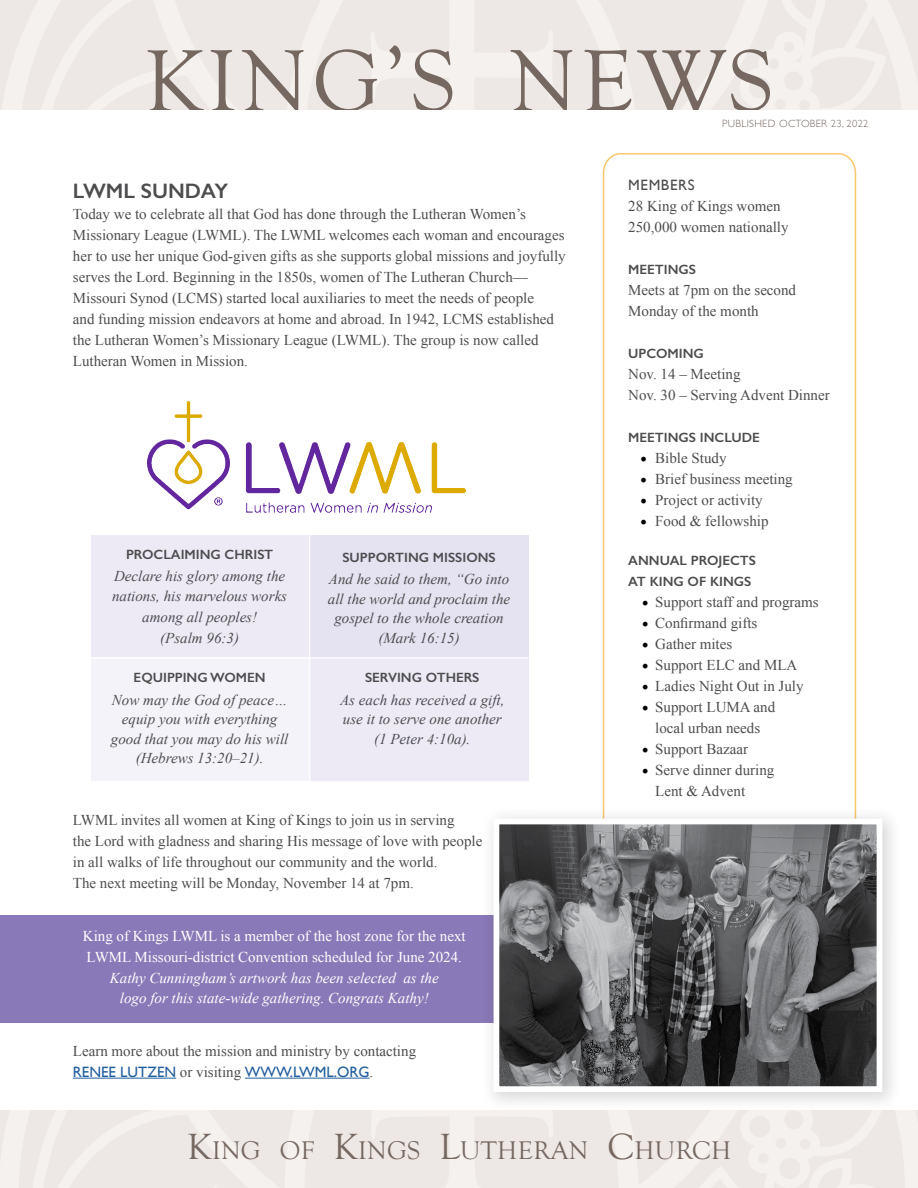
<style>
.page{position:relative;width:918px;height:1188px;background:#fff}
.page>*{position:absolute;margin:0;border:0;box-sizing:border-box;transform-origin:0 0}
.t1{font:90px "Goudy Old Style T";letter-spacing:.05em;color:#766761}
.t2{font:26.25px "Goudy Old Style T";letter-spacing:.015em;color:#766761}
.t3{font:600 21px "Gill Sans";color:#4d4d4f}
.t4{font:15px/21px "Times New Roman";color:#4d4d4f}
.t5{font:italic 15px/19.5px "Times New Roman";color:#4d4d4f;text-align:center}
.t6{font:15px/21px "Times New Roman";color:#fff}
.t7{font:italic 15px/19.5px "Times New Roman";color:#fff;text-align:center}
.t8{font:15px "Gill Sans";color:#215e9e}
.t9{font:15px "Gill Sans";letter-spacing:.04em;color:#4d4d4f}
.t10{font:600 13.5px/21px "Gill Sans";color:#4d4d4f}
.t11{font:300 10.5px "Gill Sans";letter-spacing:.03em;color:#766761}
.s1{font-family:"Times New Roman";color:#4d4d4f}
.s2{font-family:"Minion Pro";font-size:18px;color:#000}
.s3{font-size:37.5px}
</style>
<div class="page">
<hr style="left:73px;top:1078px;width:103px;height:1px;background:#215e9e">
<hr style="left:245px;top:1078px;width:125px;height:1px;background:#215e9e">
<div style="left:0;top:915px;width:502px;height:108px;background:#8a79b8"></div>
<svg style="left:0;top:1111px;width:918px;height:77px;background:#efeae7"></svg>
<svg style="left:0;top:0;width:918px;height:110px;background:#efeae7"></svg>
<div style="left:92px;top:535px;width:218px;height:124px;background:#edeaf5"></div>
<div style="left:310px;top:657px;width:218px;height:123px;background:#edeaf5"></div>
<div style="left:310px;top:535px;width:218px;height:124px;background:#e5e2f1"></div>
<div style="left:92px;top:657px;width:218px;height:123px;background:#f4f3f9"></div>
<svg style="left:602px;top:153px;width:255px;height:653px"></svg>
<img style="left:148px;top:402px;width:317px;height:110px">
<div style="left:480px;top:806px;width:423px;height:306px;background:#000;opacity:.15"></div>
<img style="left:501px;top:826px;width:374px;height:259px">
<div style="left:494px;top:819px;width:388px;height:273px;border:6px solid #fff"></div>
<hr style="left:309px;top:535px;width:1px;height:245px;background:#fff">
<hr style="left:91px;top:657px;width:437px;height:2px;background:#fff">
<h1 class="t1" style="left:144px;top:32px;width:631px">KING’S NEWS</h1>
<p class="t11" style="left:722px;top:116px;width:148px">PUBLISHED OCTOBER 23, 2022</p>
<h3 class="t3" style="left:73px;top:178px;width:157px">LWML SUNDAY</h3>
<p class="t4" style="left:73px;top:203px;width:494px">Today we to celebrate all that God has done through the Lutheran Women’s Missionary League (LWML). The LWML welcomes each woman and encourages her to use her unique God-given gifts as she supports global missions and joyfully serves the Lord. Beginning in the 1850s, women of The Lutheran Church— Missouri Synod (LCMS) started local auxiliaries to meet the needs of people<br>and funding mission endeavors at home and abroad. In 1942, LCMS established the Lutheran Women’s Missionary League (LWML). The group is now called Lutheran Women in Mission.</p>
<p class="t10" style="left:126px;top:544px;width:149px">PROCLAIMING CHRIST</p>
<p class="t5" style="left:112px;top:566px;width:177px;text-align:left">Declare his glory among the nations, his marvelous works</p>
<p class="t5" style="left:142px;top:606px;width:116px;line-height:21px">among all peoples! (Psalm 96:3)</p>
<p class="t10" style="left:134px;top:667px;width:134px">EQUIPPING WOMEN</p>
<p class="t5" style="left:111px;top:690px;width:179px">Now may the God of peace… equip you with everything good that you may do his will (Hebrews 13:20–21).</p>
<p class="t10" style="left:342px;top:547px;width:155px">SUPPORTING MISSIONS</p>
<p class="t5" style="left:328px;top:569px;width:184px">And he said to them, “Go into all the world and proclaim the gospel to the whole creation (Mark 16:15)</p>
<p class="t10" style="left:365px;top:667px;width:116px">SERVING OTHERS</p>
<p class="t5" style="left:340px;top:690px;width:166px">As each has received a gift, use it to serve one another (1 Peter 4:10a).</p>
<p class="t4" style="left:73px;top:809px;width:411px">LWML invites all women at King of Kings to join us in serving<br>the Lord with gladness and sharing His message of love with people in all walks of life throughout our community and the world.<br>The next meeting will be Monday, November 14 at 7pm.</p>
<p class="t6" style="left:83px;top:926px;width:384px">King of Kings LWML is a member of the host zone for the next<br>LWML Missouri-district Convention scheduled for June 2024.</p>
<p class="t7" style="left:110px;top:968px;width:330px">Kathy Cunningham’s artwork has been selected as the logo for this state-wide gathering. Congrats Kathy!</p>
<p class="t4" style="left:73px;top:1040px;width:345px">Learn more about the mission and ministry by contacting</p>
<p class="t8" style="left:73px;top:1063px;width:302px">RENEE LUTZEN <span class="s1">or visiting</span> WWW.LWML.ORG<span class="s1">.</span></p>
<p class="t9" style="left:628px;top:176px;width:68px">MEMBERS</p>
<p class="t4" style="left:628px;top:195px;width:162px">28 King of Kings women<br>250,000 women nationally</p>
<p class="t10" style="left:628px;top:259px;width:69px">MEETINGS</p>
<p class="t4" style="left:628px;top:279px;width:169px">Meets at 7pm on the second<br>Monday of the month</p>
<p class="t10" style="left:628px;top:343px;width:77px">UPCOMING</p>
<p class="t4" style="left:628px;top:363px;width:203px">Nov. 14 – Meeting<br>Nov. 30 – Serving Advent Dinner</p>
<p class="t10" style="left:628px;top:427px;width:133px">MEETINGS INCLUDE</p>
<p class="t4" style="left:640px;top:447px;width:88px"><span class="s2">•</span> Bible Study</p>
<p class="t4" style="left:640px;top:468px;width:154px"><span class="s2">•</span> Brief business meeting</p>
<p class="t4" style="left:640px;top:489px;width:124px"><span class="s2">•</span> Project or activity</p>
<p class="t4" style="left:640px;top:510px;width:130px"><span class="s2">•</span> Food &amp; fellowship</p>
<p class="t10" style="left:628px;top:550px;width:129px">ANNUAL PROJECTS<br>AT KING OF KINGS</p>
<p class="t4" style="left:642px;top:591px;width:178px"><span class="s2">•</span> Support staff and programs</p>
<p class="t4" style="left:642px;top:612px;width:117px"><span class="s2">•</span> Confirmand gifts</p>
<p class="t4" style="left:642px;top:633px;width:92px"><span class="s2">•</span> Gather mites</p>
<p class="t4" style="left:642px;top:654px;width:157px"><span class="s2">•</span> Support ELC and MLA</p>
<p class="t4" style="left:642px;top:675px;width:163px"><span class="s2">•</span> Ladies Night Out in July</p>
<p class="t4" style="left:642px;top:696px;width:135px;text-align:center"><span class="s2">•</span> Support LUMA and local urban needs</p>
<p class="t4" style="left:642px;top:738px;width:108px"><span class="s2">•</span> Support Bazaar</p>
<p class="t4" style="left:655px;top:759px;width:121px;text-indent:-14px"><span class="s2">•</span> Serve dinner during<br>Lent &amp; Advent</p>
<h2 class="t2" style="left:187px;top:1136px;width:545px"><span class="s3">K</span>ING OF <span class="s3">K</span>INGS <span class="s3">L</span>UTHERAN <span class="s3">C</span>HURCH</h2>
</div>
